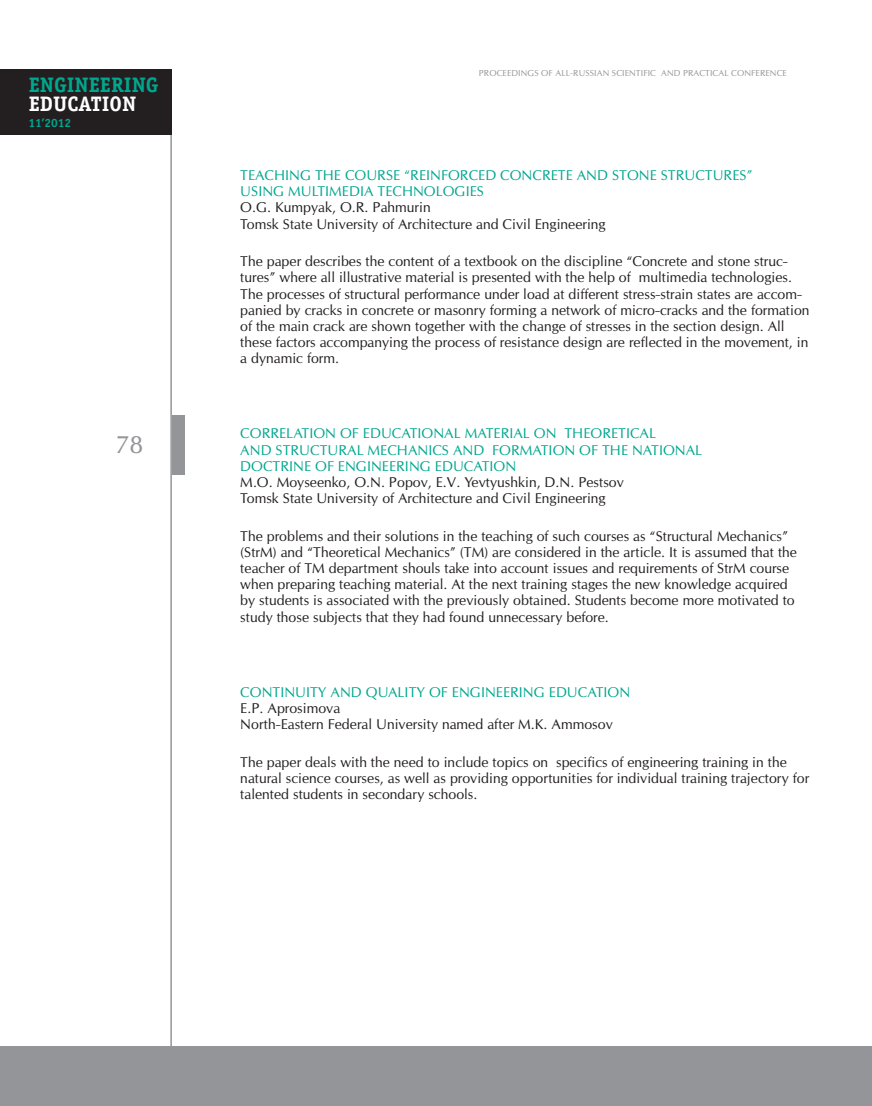
<style>
.page{position:relative;width:872px;height:1106px;background:#fff}
.page>*{position:absolute;margin:0;border:0;box-sizing:border-box;transform-origin:0 0}
.t1{font:24px "Opium New";color:#939598}
.t2{font:700 21px "Officina Serif C";color:#00a78f}
.t3{font:700 21px "Officina Serif C";color:#fff}
.t4{font:13.5px/16.2px "Opium New";color:#231f20}
.t5{font:13.5px "Opium New";color:#00a78f}
.t6{font:700 12px "Officina Sans C";color:#00a78f}
.t7{font:8.25px "Opium New";letter-spacing:.01em;color:#939598}
</style>
<div class="page">
<hr style="left:170px;top:69px;width:2px;height:1037px;background:#939598">
<div style="left:0;top:1046px;width:872px;height:60px;background:#939598"></div>
<div style="left:0;top:69px;width:172px;height:66px;background:#231f20"></div>
<div style="left:172px;top:415px;width:12px;height:60px;background:#939598"></div>
<h2 class="t2" style="left:29px;top:73px;width:131px">ENGINEERING</h2>
<h2 class="t3" style="left:29px;top:92px;width:109px">EDUCATION</h2>
<p class="t6" style="left:28px;top:116px;width:44px">11’2012</p>
<h1 class="t1" style="left:115px;top:429px;width:30px">78</h1>
<p class="t7" style="left:479px;top:68px;width:308px">Proceedings of All-Russian Scientific and Practical Conference</p>
<p class="t5" style="left:240px;top:167px;width:54px">TEACHING</p>
<p class="t5" style="left:315px;top:167px;width:41px">THE COURS</p>
<p class="t5" style="left:393px;top:167px;width:43px">E “REINFORC</p>
<p class="t5" style="left:478px;top:167px;width:33px">ED CONCR</p>
<p class="t5" style="left:551px;top:167px;width:38px">ETE AND</p>
<p class="t5" style="left:612px;top:167px;width:10px">STON</p>
<p class="t5" style="left:649px;top:167px;width:21px">E STRUCTUR</p>
<p class="t5" style="left:732px;top:167px;width:22px">ES”</p>
<p class="t5" style="left:240px;top:183px;width:10px">USING</p>
<p class="t5" style="left:288px;top:183px;width:21px">MULTI</p>
<p class="t5" style="left:329px;top:183px;width:29px">MEDIA</p>
<p class="t5" style="left:377px;top:183px;width:46px">TECHNOLOGI</p>
<p class="t5" style="left:470px;top:183px;width:14px">ES</p>
<p class="t4" style="left:240px;top:199px;width:367px">O.G. Kumpyak, O.R. Pahmurin<br>Tomsk State U niversity of Architecture and Civil Engineering</p>
<p class="t4" style="left:240px;top:253px;width:571px">The paper describes the content of a textbook on the discipline “Concrete and stone struc&shy;tures” where all illustrative material is presented with the help of multimedia technologies.<br>The processes of structural performance under load at different stress-strain states are accom&shy;panied by cracks in concrete or masonry forming a network of micro-cracks and the formation of the main crack are shown together with the change of stresses in the section design. All these factors accompanying the process of resistance design are reflected in the movement, in a dynamic form.</p>
<p class="t5" style="left:240px;top:425px;width:11px">CORR</p>
<p class="t5" style="left:279px;top:425px;width:17px">ELATION</p>
<p class="t5" style="left:340px;top:425px;width:40px">OF EDUCATIONAL</p>
<p class="t5" style="left:465px;top:425px;width:44px">MATERIAL</p>
<p class="t5" style="left:534px;top:425px;width:12px">ON</p>
<p class="t5" style="left:564px;top:425px;width:63px">THEORETICAL</p>
<p class="t5" style="left:240px;top:441px;width:12px">AND</p>
<p class="t5" style="left:275px;top:441px;width:10px">STRUCTURAL</p>
<p class="t5" style="left:367px;top:441px;width:50px">MECHANICS</p>
<p class="t5" style="left:453px;top:441px;width:12px">AND</p>
<p class="t5" style="left:492px;top:441px;width:10px">FOR</p>
<p class="t5" style="left:520px;top:441px;width:22px">MATION</p>
<p class="t5" style="left:579px;top:441px;width:63px">OF THE NATIONAL</p>
<p class="t5" style="left:240px;top:457px;width:10px">DOCTRIN</p>
<p class="t5" style="left:304px;top:457px;width:51px">E OF ENGIN</p>
<p class="t5" style="left:382px;top:457px;width:24px">EERING</p>
<p class="t5" style="left:435px;top:457px;width:18px">EDUCATION</p>
<p class="t4" style="left:240px;top:474px;width:385px">M.O. Moyseenko, O.N . Popov, E.V. Yevtyushkin, D.N . Pestsov<br>Tomsk State U niversity of Architecture and Civil Engineering</p>
<p class="t4" style="left:240px;top:527px;width:558px">The problems and their solutions in the teaching of such courses as “Structural Mechanics” (StrM) and “Theoretical Mechanics” (TM) are considered in the article. It is assumed that the teacher of TM department shouls take into account issues and requirements of StrM course when preparing teaching material. At the next training stages the new knowledge acquired by students is associated with the previously obtained. Students become more motivated to study those subjects that they had found unnecessary before.</p>
<p class="t5" style="left:240px;top:683px;width:10px">CONTINUIT</p>
<p class="t5" style="left:318px;top:683px;width:24px">Y AND</p>
<p class="t5" style="left:366px;top:683px;width:21px">QUALIT</p>
<p class="t5" style="left:416px;top:683px;width:53px">Y OF ENGIN</p>
<p class="t5" style="left:496px;top:683px;width:24px">EERING</p>
<p class="t5" style="left:549px;top:683px;width:18px">EDUCATION</p>
<p class="t4" style="left:240px;top:700px;width:374px">E.P. Aprosimova<br>N orth-Eastern Federal U niversity named after M.K. Ammosov</p>
<p class="t4" style="left:240px;top:753px;width:570px">The paper deals with the need to include topics on specifics of engineering training in the natural science courses, as well as providing opportunities for individual training trajectory for talented students in secondary schools.</p>
</div>
